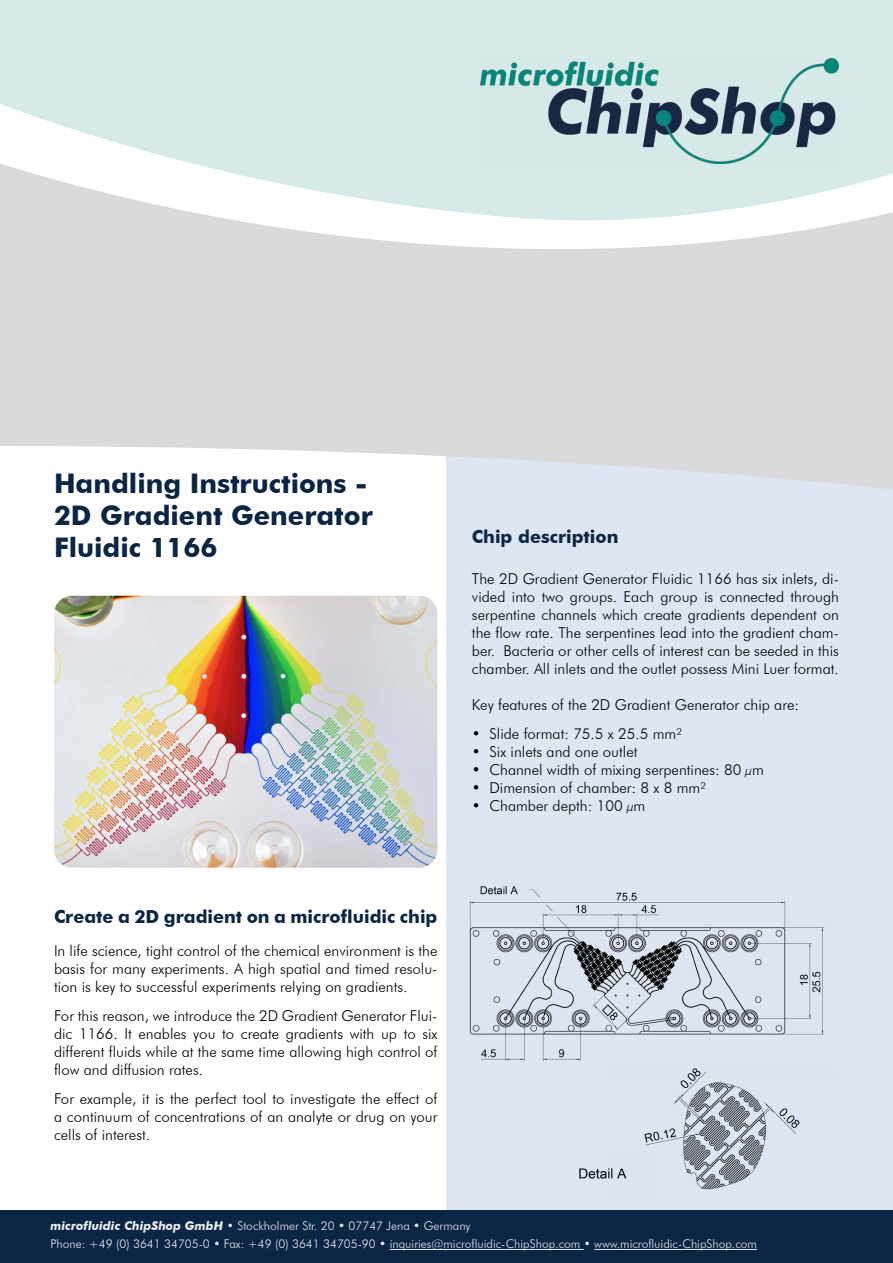
<style>
.page{position:relative;width:893px;height:1263px;background:#fff}
.page>*{position:absolute;margin:0;border:0;box-sizing:border-box;transform-origin:0 0}
.t1{font:700 27px/32.4px "Futura BT";color:#0b2645}
.t2{font:700 18px "Futura BT";color:#0b2645}
.t3{font:300 15px/18px "Futura BT";color:#000;text-align:justify}
.t4{font:300 12px/18px "Futura BT";color:#ededed}
.s1{font-size:12px}
.s2{font-weight:700;font-style:italic}
</style>
<div class="page">
<div style="left:446px;top:370px;width:447px;height:867px;background:#dee6f4"></div>
<div style="left:0;top:0;width:893px;height:164px;background:#d6ebe9"></div>
<img style="left:480px;top:58px;width:359px;height:106px">
<svg style="left:0;top:164px;width:893px;height:325px;fill:#dadada"></svg>
<div style="left:0;top:1210px;width:893px;height:53px;background:#0b2645"></div>
<hr style="left:390px;top:1249px;width:194px;height:1px;background:#ededed">
<hr style="left:594px;top:1249px;width:163px;height:1px;background:#ededed">
<img style="left:54px;top:596px;width:383px;height:272px">
<img style="left:469px;top:886px;width:355px;height:175px">
<img style="left:579px;top:1168px;width:31px;height:11px">
<img style="left:611px;top:1068px;width:189px;height:122px">
<h1 class="t1" style="left:54px;top:467px;width:320px">Handling Instructions -<br>2D Gradient Generator<br>Fluidic 1166</h1>
<p class="t2" style="left:472px;top:526px;width:148px">Chip description</p>
<p class="t3" style="left:472px;top:570px;width:368px">The 2D Gradient Generator Fluidic 1166 has six inlets, di&shy;vided into two groups. Each group is connected through serpentine channels which create gradients dependent on the flow rate. The serpentines lead into the gradient cham&shy;ber. Bacteria or other cells of interest can be seeded in this chamber. All inlets and the outlet possess Mini Luer format.</p>
<p class="t3" style="left:472px;top:696px;width:329px">Key features of the 2D Gradient Generator chip are:</p>
<p class="t3" style="left:472px;top:725px;width:212px">• Slide format: 75.5 x 25.5 mm²</p>
<p class="t3" style="left:472px;top:743px;width:167px">• Six inlets and one outlet</p>
<p class="t3" style="left:472px;top:761px;width:293px">• Channel width of mixing serpentines: 80 <span class="s1">µ</span>m</p>
<p class="t3" style="left:472px;top:779px;width:236px">• Dimension of chamber: 8 x 8 mm²</p>
<p class="t3" style="left:472px;top:797px;width:175px">• Chamber depth: 100 <span class="s1">µ</span>m</p>
<p class="t2" style="left:54px;top:906px;width:385px">Create a 2D gradient on a microfluidic chip</p>
<p class="t3" style="left:54px;top:942px;width:385px">In life science, tight control of the chemical environment is the basis for many experiments. A high spatial and timed resolu&shy;tion is key to successful experiments relying on gradients.</p>
<p class="t3" style="left:54px;top:1007px;width:385px">For this reason, we introduce the 2D Gradient Generator Flui&shy;dic 1166. It enables you to create gradients with up to six different fluids while at the same time allowing high control of flow and diffusion rates.</p>
<p class="t3" style="left:54px;top:1089px;width:385px">For example, it is the perfect tool to investigate the effect of a continuum of concentrations of an analyte or drug on your cells of interest.</p>
<p class="t4" style="left:51px;top:1217px;width:708px"><span class="s2">microfluidic ChipShop GmbH</span> • Stockholmer Str. 20 • 07747 Jena • Germany<br>Phone: +49 (0) 3641 34705-0 • Fax: +49 (0) 3641 34705-90 • inquiries@microfluidic-ChipShop.com • www.microfluidic-ChipShop.com</p>
</div>
